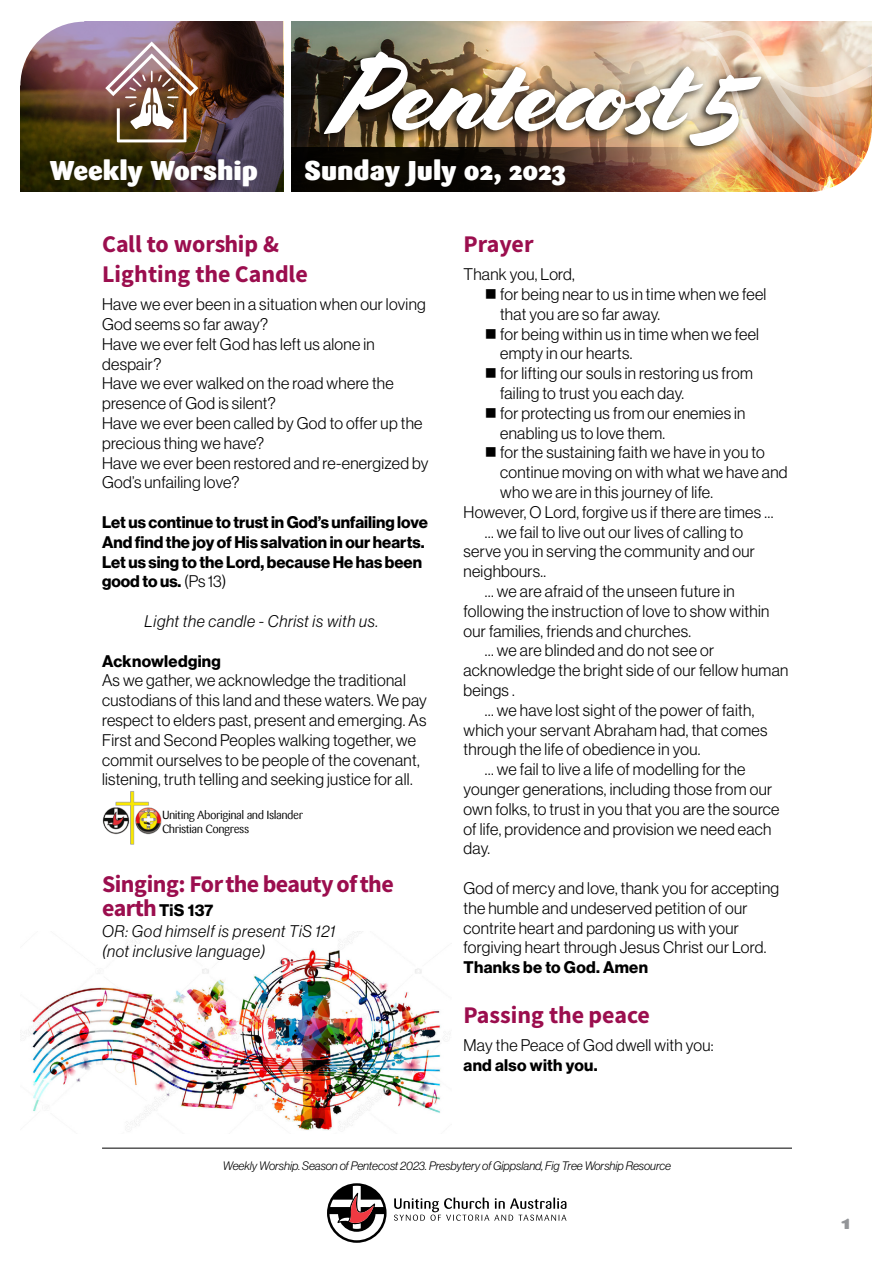
<style>
.page{position:relative;width:893px;height:1263px;background:#fff}
.page>*{position:absolute;margin:0;border:0;box-sizing:border-box;transform-origin:0 0}
.t1{font:108px "Cortado";letter-spacing:-.01em;color:#fff}
.t2{font:900 27px "Sari";color:#fff}
.t3{font:24px/30px "Source Sans Variable";letter-spacing:-.01em;color:#9b0e4e}
.t4{font:900 19.5px "Sari";color:#939598}
.t5{font:16.5px/19.8px "N Haas Grotesk DS Pro 45 Lt";letter-spacing:.02em;color:#000}
.t6{font:16.5px/19.8px "N Haas Grotesk DS Pro 75 Bd";color:#000}
.t7{font:16.5px/19.8px "N Haas Grotesk DS Pro 46 Lt It";letter-spacing:.04em;color:#000}
.t8{font:16.5px "N Haas Grotesk DS Pro 75 Bd";letter-spacing:.02em;color:#000}
.t9{font:12px "N Haas Grotesk DS Pro 46 Lt It";color:#000}
.t10{font:11.7px/14.1px "Sari";letter-spacing:-.04em;color:#000}
.s1{font-family:"N Haas Grotesk DS Pro 45 Lt"}
.s2{font-family:"Source Sans Variable";font-size:24px;color:#9b0e4e}
</style>
<div class="page">
<svg style="left:394px;top:1197px;width:172px;height:24px"></svg>
<svg style="left:327px;top:1183px;width:60px;height:60px"></svg>
<hr style="left:102px;top:1148px;width:690px;height:1px;background:#000">
<img style="left:292px;top:21px;width:407px;height:127px">
<img style="left:20px;top:21px;width:263px;height:171px">
<img style="left:105px;top:42px;width:93px;height:100px">
<svg style="left:20px;top:21px;width:64px;height:64px"></svg>
<svg style="left:292px;top:148px;width:407px;height:44px;background:#311e15"></svg>
<div style="left:313px;top:46px;width:452px;height:110px;background:#000;opacity:.91"></div>
<img style="left:699px;top:21px;width:173px;height:171px">
<img style="left:22px;top:931px;width:425px;height:199px">
<img style="left:102px;top:791px;width:60px;height:54px">
<h1 class="t1" style="left:333px;top:31px;width:414px">Pentecost 5</h1>
<h2 class="t2" style="left:50px;top:154px;width:210px">Weekly Worship</h2>
<h2 class="t2" style="left:304px;top:154px;width:263px">Sunday July 02, 2023</h2>
<h3 class="t3" style="left:102px;top:229px;width:207px">Call to worship &amp;<br>Lighting the Candle</h3>
<p class="t5" style="left:102px;top:294px;width:328px">Have we ever been in a situation when our loving<br>God seems so far away?<br>Have we ever felt God has left us alone in despair?<br>Have we ever walked on the road where the presence of God is silent?<br>Have we ever been called by God to offer up the precious thing we have?<br>Have we ever been restored and re-energized by<br>God’s unfailing love?</p>
<p class="t6" style="left:102px;top:513px;width:327px">Let us continue to trust in God’s unfailing love And find the joy of His salvation in our hearts.<br>Let us sing to the Lord, because He has been good to us. <span class="s1">(Ps 13)</span></p>
<p class="t7" style="left:145px;top:611px;width:235px">Light the candle - Christ is with us.</p>
<p class="t8" style="left:102px;top:651px;width:120px">Acknowledging</p>
<p class="t5" style="left:102px;top:671px;width:326px">As we gather, we acknowledge the traditional custodians of this land and these waters. We pay respect to elders past, present and emerging. As First and Second Peoples walking together, we commit ourselves to be people of the covenant, listening, truth telling and seeking justice for all.</p>
<p class="t10" style="left:162px;top:808px;width:143px">Uniting Aboriginal and Islander<br>Christian Congress</p>
<h3 class="t3" style="left:102px;top:869px;width:293px">Singing: For the beauty of the</h3>
<p class="t6" style="left:102px;top:900px;width:113px"><span class="s2">earth</span>TiS 137</p>
<p class="t7" style="left:102px;top:921px;width:235px">OR: God himself is present TiS 121 (not inclusive language)</p>
<h3 class="t3" style="left:463px;top:229px;width:72px">Prayer</h3>
<p class="t5" style="left:463px;top:264px;width:113px">Thank you, Lord,</p>
<p class="t5" style="left:500px;top:284px;width:268px;text-indent:-15px">■ for being near to us in time when we feel that you are so far away.</p>
<p class="t5" style="left:500px;top:324px;width:261px;text-indent:-15px">■ for being within us in time when we feel empty in our hearts.</p>
<p class="t5" style="left:500px;top:363px;width:254px;text-indent:-15px">■ for lifting our souls in restoring us from failing to trust you each day.</p>
<p class="t5" style="left:500px;top:403px;width:247px;text-indent:-15px">■ for protecting us from our enemies in enabling us to love them.</p>
<p class="t5" style="left:485px;top:443px;width:282px">■ for the sustaining faith we have in you to</p>
<p class="t5" style="left:500px;top:462px;width:289px">continue moving on with what we have and</p>
<p class="t5" style="left:500px;top:482px;width:214px">who we are in this journey of life.</p>
<p class="t5" style="left:463px;top:502px;width:311px">However, O Lord, forgive us if there are times …</p>
<p class="t5" style="left:485px;top:522px;width:260px">… we fail to live out our lives of calling to</p>
<p class="t5" style="left:463px;top:542px;width:293px">serve you in serving the community and our</p>
<p class="t5" style="left:463px;top:561px;width:84px">neighbours..</p>
<p class="t5" style="left:485px;top:581px;width:251px">… we are afraid of the unseen future in</p>
<p class="t5" style="left:463px;top:601px;width:307px">following the instruction of love to show within</p>
<p class="t5" style="left:463px;top:621px;width:229px">our families, friends and churches.</p>
<p class="t5" style="left:485px;top:641px;width:231px">… we are blinded and do not see or</p>
<p class="t5" style="left:463px;top:660px;width:326px">acknowledge the bright side of our fellow human</p>
<p class="t5" style="left:463px;top:680px;width:53px">beings .</p>
<p class="t5" style="left:485px;top:700px;width:271px">… we have lost sight of the power of faith,</p>
<p class="t5" style="left:463px;top:720px;width:306px">which your servant Abraham had, that comes</p>
<p class="t5" style="left:463px;top:740px;width:238px">through the life of obedience in you.</p>
<p class="t5" style="left:485px;top:759px;width:262px">… we fail to live a life of modelling for the</p>
<p class="t5" style="left:463px;top:779px;width:310px">younger generations, including those from our</p>
<p class="t5" style="left:463px;top:799px;width:318px">own folks, to trust in you that you are the source</p>
<p class="t5" style="left:463px;top:819px;width:310px">of life, providence and provision we need each</p>
<p class="t5" style="left:463px;top:839px;width:28px">day.</p>
<p class="t5" style="left:463px;top:878px;width:317px">God of mercy and love, thank you for accepting the humble and undeserved petition of our contrite heart and pardoning us with your forgiving heart through Jesus Christ our Lord.</p>
<p class="t8" style="left:463px;top:958px;width:186px">Thanks be to God. Amen</p>
<h3 class="t3" style="left:463px;top:1000px;width:188px">Passing the peace</h3>
<p class="t5" style="left:463px;top:1036px;width:252px">May the Peace of God dwell with you:</p>
<p class="t8" style="left:463px;top:1056px;width:136px">and also with you.</p>
<p class="t9" style="left:223px;top:1159px;width:450px">Weekly Worship. Season of Pentecost 2023. Presbytery of Gippsland, Fig Tree Worship Resource</p>
<p class="t4" style="left:842px;top:1210px;width:10px">1</p>
</div>
